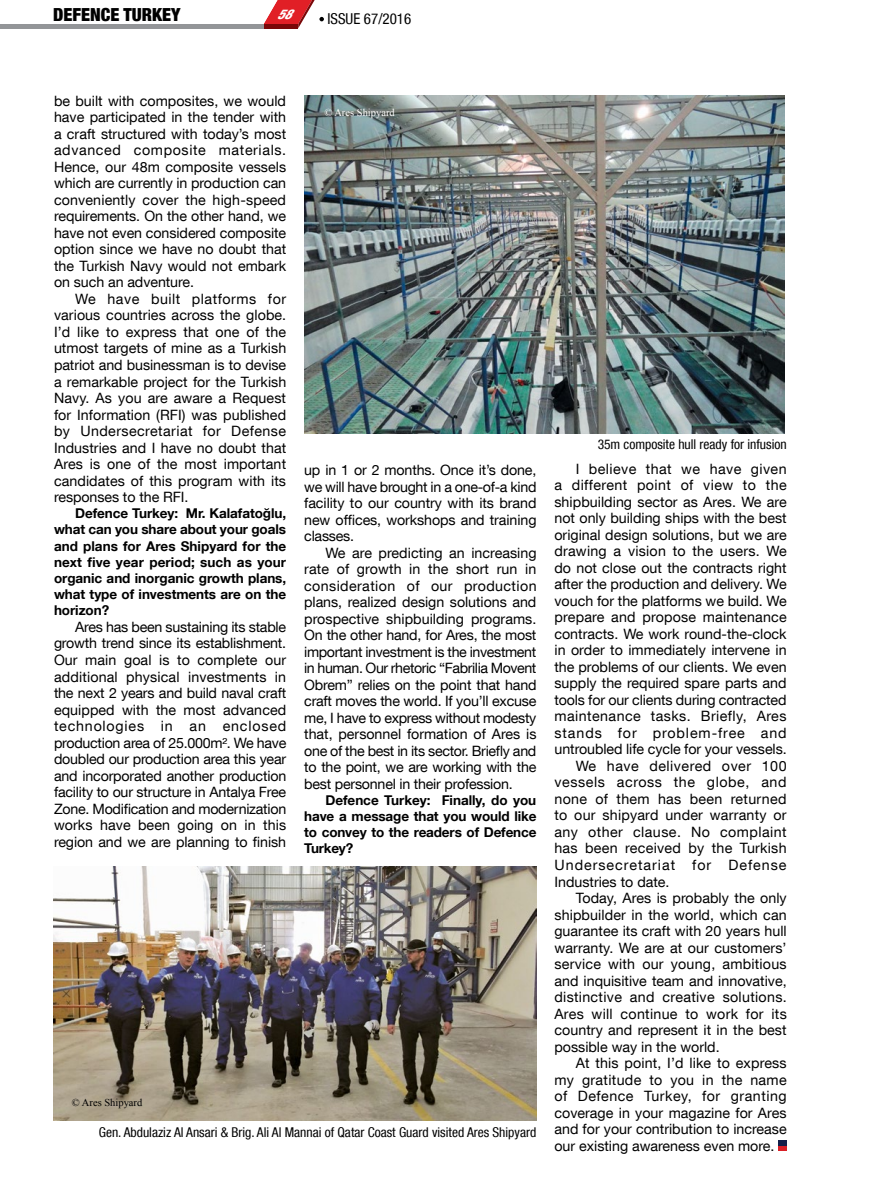
<style>
.page{position:relative;width:893px;height:1191px;background:#fff}
.page>*{position:absolute;margin:0;border:0;box-sizing:border-box;transform-origin:0 0}
.t1{font:900 condensed 18px "Helvetica Neue LT Com";color:#000}
.t2{font:condensed 15px "Helvetica Neue LT Com";color:#000}
.t3{font:14.25px/16.5px "Helvetica Neue LT Com";letter-spacing:.005em;color:#000;text-align:justify}
.t4{font:14.25px "Helvetica Neue LT Com";letter-spacing:.03em;color:#000}
.t5{font:14.25px "Helvetica Neue LT Com";letter-spacing:.035em;color:#000}
.t6{font:14.25px "Helvetica Neue LT Com";letter-spacing:.07em;color:#000}
.t7{font:14.25px "Helvetica Neue LT Com";letter-spacing:.04em;color:#000}
.t8{font:14.25px "Helvetica Neue LT Com";letter-spacing:.025em;color:#000}
.t9{font:14.25px "Helvetica Neue LT Com";letter-spacing:.065em;color:#000}
.t10{font:700 13.5px/16.2px "Helvetica Neue LT Com";letter-spacing:-.01em;color:#000;text-align:justify}
.t11{font:condensed 13.5px "Helvetica Neue LT Com";color:#000}
.t12{font:italic 800 condensed 13.5px "Helvetica Neue LT Com";color:#fff}
.t13{font:10.5px "Times New Roman";color:#000}
.t14{font:10.5px "Times New Roman";color:#fff}
</style>
<div class="page">
<svg style="left:0;top:0;width:324px;height:28px"></svg>
<div style="left:778px;top:1140px;width:9px;height:8px;background:#141f4a"></div>
<svg style="left:778px;top:1146px;width:9px;height:4px"></svg>
<img style="left:53px;top:866px;width:483px;height:254px">
<img style="left:304px;top:96px;width:480px;height:338px">
<p class="t1" style="left:53px;top:4px;width:129px">DEFENCE TURKEY</p>
<p class="t12" style="left:277px;top:6px;width:25px">58</p>
<p class="t2" style="left:328px;top:10px;width:85px">ISSUE 67/2016</p>
<p class="t3" style="left:54px;top:92px;width:234px">be built with composites, we would have participated in the tender with a craft structured with today’s most advanced composite materials.<br>Hence, our 48m composite vessels which are currently in production can conveniently cover the high-speed requirements. On the other hand, we have not even considered composite option since we have no doubt that the Turkish Navy would not embark on such an adventure.</p>
<p class="t3" style="left:54px;top:290px;width:234px;text-indent:21px">We have built platforms for various countries across the globe.<br>I’d like to express that one of the utmost targets of mine as a Turkish patriot and businessman is to devise a remarkable project for the Turkish Navy. As you are aware a Request for Information (RFI) was published by Undersecretariat for Defense Industries and I have no doubt that Ares is one of the most important candidates of this program with its responses to the RFI.</p>
<p class="t10" style="left:54px;top:505px;width:234px;text-indent:21px">Defence Turkey: Mr. Kalafatoğlu, what can you share about your goals and plans for Ares Shipyard for the next five year period; such as your organic and inorganic growth plans, what type of investments are on the horizon?</p>
<p class="t3" style="left:54px;top:618px;width:234px;text-indent:21px">Ares has been sustaining its stable growth trend since its establishment.<br>Our main goal is to complete our additional physical investments in the next 2 years and build naval craft equipped with the most advanced technologies in an enclosed production area of 25.000m². We have doubled our production area this year and incorporated another production facility to our structure in Antalya Free Zone. Modification and modernization works have been going on in this region and we are planning to finish</p>
<p class="t14" style="left:324px;top:105px;width:72px">© Ares Shipyard</p>
<p class="t3" style="left:304px;top:461px;width:234px">up in 1 or 2 months. Once it’s done, we will have brought in a one-of-a kind facility to our country with its brand new offices, workshops and training classes.</p>
<p class="t3" style="left:304px;top:544px;width:234px;text-indent:21px">We are predicting an increasing rate of growth in the short run in consideration of our production plans, realized design solutions and prospective shipbuilding programs.<br>On the other hand, for Ares, the most important investment is the investment in human. Our rhetoric “Fabrilia Movent Obrem” relies on the point that hand craft moves the world. If you’ll excuse me, I have to express without modesty that, personnel formation of Ares is one of the best in its sector. Briefly and to the point, we are working with the best personnel in their profession.</p>
<p class="t10" style="left:304px;top:791px;width:234px;text-indent:21px">Defence Turkey: Finally, do you have a message that you would like to convey to the readers of Defence Turkey?</p>
<p class="t13" style="left:72px;top:1095px;width:72px">© Ares Shipyard</p>
<p class="t11" style="left:99px;top:1124px;width:439px">Gen. Abdulaziz Al Ansari &amp; Brig. Ali Al Mannai of Qatar Coast Guard visited Ares Shipyard</p>
<p class="t11" style="left:598px;top:436px;width:190px">35m composite hull ready for infusion</p>
<p class="t4" style="left:576px;top:460px;width:212px">I believe that we have given</p>
<p class="t4" style="left:554px;top:476px;width:234px">a different point of view to the</p>
<p class="t3" style="left:554px;top:493px;width:234px">shipbuilding sector as Ares. We are</p>
<p class="t3" style="left:554px;top:509px;width:234px">not only building ships with the best</p>
<p class="t3" style="left:554px;top:526px;width:234px">original design solutions, but we are</p>
<p class="t3" style="left:554px;top:542px;width:234px">drawing a vision to the users. We</p>
<p class="t3" style="left:554px;top:559px;width:234px">do not close out the contracts right</p>
<p class="t3" style="left:554px;top:575px;width:234px">after the production and delivery. We</p>
<p class="t3" style="left:554px;top:592px;width:234px">vouch for the platforms we build. We</p>
<p class="t3" style="left:554px;top:608px;width:234px">prepare and propose maintenance</p>
<p class="t3" style="left:554px;top:625px;width:234px">contracts. We work round-the-clock</p>
<p class="t3" style="left:554px;top:641px;width:234px">in order to immediately intervene in</p>
<p class="t3" style="left:554px;top:658px;width:234px">the problems of our clients. We even</p>
<p class="t3" style="left:554px;top:675px;width:234px">supply the required spare parts and</p>
<p class="t3" style="left:554px;top:691px;width:234px">tools for our clients during contracted</p>
<p class="t4" style="left:554px;top:707px;width:234px">maintenance tasks. Briefly, Ares</p>
<p class="t9" style="left:554px;top:724px;width:234px">stands for problem-free and</p>
<p class="t3" style="left:554px;top:741px;width:234px">untroubled life cycle for your vessels.</p>
<p class="t5" style="left:576px;top:757px;width:212px">We have delivered over 100</p>
<p class="t7" style="left:554px;top:773px;width:234px">vessels across the globe, and</p>
<p class="t8" style="left:554px;top:790px;width:234px">none of them has been returned</p>
<p class="t3" style="left:554px;top:807px;width:234px">to our shipyard under warranty or</p>
<p class="t5" style="left:554px;top:823px;width:234px">any other clause. No complaint</p>
<p class="t3" style="left:554px;top:840px;width:234px">has been received by the Turkish</p>
<p class="t6" style="left:554px;top:856px;width:234px">Undersecretariat for Defense</p>
<p class="t3" style="left:554px;top:873px;width:117px">Industries to date.</p>
<p class="t3" style="left:576px;top:889px;width:213px">Today, Ares is probably the only</p>
<p class="t3" style="left:554px;top:906px;width:234px">shipbuilder in the world, which can</p>
<p class="t3" style="left:554px;top:922px;width:234px">guarantee its craft with 20 years hull</p>
<p class="t3" style="left:554px;top:939px;width:234px">warranty. We are at our customers’</p>
<p class="t3" style="left:554px;top:955px;width:234px">service with our young, ambitious</p>
<p class="t3" style="left:554px;top:972px;width:234px">and inquisitive team and innovative,</p>
<p class="t3" style="left:554px;top:988px;width:234px">distinctive and creative solutions.</p>
<p class="t3" style="left:554px;top:1005px;width:234px">Ares will continue to work for its</p>
<p class="t3" style="left:554px;top:1021px;width:234px">country and represent it in the best</p>
<p class="t3" style="left:554px;top:1038px;width:167px">possible way in the world.</p>
<p class="t3" style="left:576px;top:1054px;width:212px">At this point, I’d like to express</p>
<p class="t3" style="left:554px;top:1071px;width:234px">my gratitude to you in the name</p>
<p class="t5" style="left:554px;top:1087px;width:234px">of Defence Turkey, for granting</p>
<p class="t3" style="left:554px;top:1104px;width:234px">coverage in your magazine for Ares</p>
<p class="t3" style="left:554px;top:1120px;width:234px">and for your contribution to increase</p>
<p class="t3" style="left:554px;top:1137px;width:222px">our existing awareness even more.</p>
</div>
